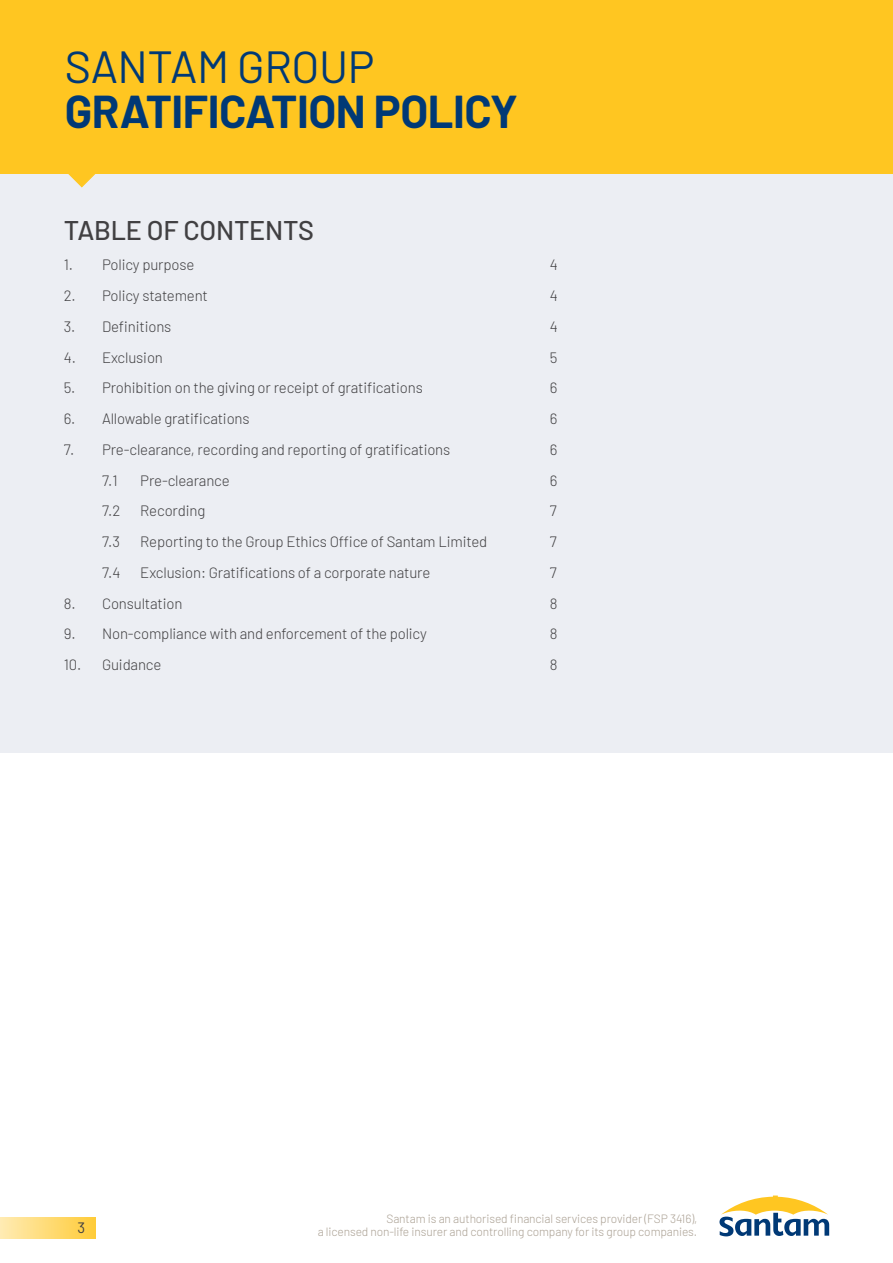
<style>
.page{position:relative;width:893px;height:1263px;background:#fff}
.page>*{position:absolute;margin:0;border:0;box-sizing:border-box;transform-origin:0 0}
.t1{font:700 45px "Barlow";letter-spacing:-.01em;color:#003976}
.t2{font:45px "Barlow";letter-spacing:-.01em;color:#003976}
.t3{font:500 27px "Barlow";letter-spacing:-.01em;color:#414042}
.t4{font:300 15px "Barlow";letter-spacing:-.01em;color:#414042}
.t5{font:15px "Barlow";color:#414042}
.t6{font:300 12px "Barlow";letter-spacing:-.01em;color:#aba194}
</style>
<div class="page">
<div style="left:0;top:0;width:893px;height:175px;background:#ffc621"></div>
<svg style="left:719px;top:1195px;width:110px;height:41px"></svg>
<div style="left:0;top:1217px;width:95px;height:21px;background:linear-gradient(to right,#ffebb4,#ffcc3a)"></div>
<div style="left:0;top:174px;width:893px;height:579px;background:#eceef3"></div>
<svg style="left:68px;top:174px;width:28px;height:14px"></svg>
<h1 class="t2" style="left:65px;top:34px;width:311px">SANTAM GROUP</h1>
<h1 class="t1" style="left:65px;top:78px;width:455px">GRATIFICATION POLICY</h1>
<h2 class="t3" style="left:64px;top:210px;width:252px">TABLE OF CONTENTS</h2>
<p class="t4" style="left:64px;top:254px;width:132px">1. Policy purpose</p>
<p class="t4" style="left:550px;top:254px;width:10px">4</p>
<p class="t4" style="left:64px;top:285px;width:146px">2. Policy statement</p>
<p class="t4" style="left:550px;top:285px;width:10px">4</p>
<p class="t4" style="left:64px;top:316px;width:109px">3. Definitions</p>
<p class="t4" style="left:550px;top:316px;width:10px">4</p>
<p class="t4" style="left:64px;top:346px;width:101px">4. Exclusion</p>
<p class="t4" style="left:550px;top:346px;width:9px">5</p>
<p class="t4" style="left:64px;top:377px;width:361px">5. Prohibition on the giving or receipt of gratifications</p>
<p class="t4" style="left:550px;top:377px;width:9px">6</p>
<p class="t4" style="left:64px;top:408px;width:187px">6. Allowable gratifications</p>
<p class="t4" style="left:550px;top:408px;width:9px">6</p>
<p class="t4" style="left:64px;top:439px;width:388px">7. Pre-clearance, recording and reporting of gratifications</p>
<p class="t4" style="left:550px;top:439px;width:9px">6</p>
<p class="t4" style="left:102px;top:469px;width:17px">7.1</p>
<p class="t4" style="left:140px;top:469px;width:91px">Pre-clearance</p>
<p class="t4" style="left:550px;top:469px;width:9px">6</p>
<p class="t4" style="left:102px;top:500px;width:20px">7.2</p>
<p class="t4" style="left:140px;top:500px;width:66px">Recording</p>
<p class="t4" style="left:550px;top:500px;width:9px">7</p>
<p class="t4" style="left:102px;top:531px;width:19px">7.3</p>
<p class="t4" style="left:140px;top:531px;width:348px">Reporting to the Group Ethics Office of Santam Limited</p>
<p class="t4" style="left:550px;top:531px;width:9px">7</p>
<p class="t4" style="left:102px;top:562px;width:20px">7.4</p>
<p class="t4" style="left:140px;top:562px;width:292px">Exclusion: Gratifications of a corporate nature</p>
<p class="t4" style="left:550px;top:562px;width:9px">7</p>
<p class="t4" style="left:64px;top:592px;width:120px">8. Consultation</p>
<p class="t4" style="left:550px;top:592px;width:9px">8</p>
<p class="t4" style="left:64px;top:623px;width:365px">9. Non-compliance with and enforcement of the policy</p>
<p class="t4" style="left:550px;top:623px;width:9px">8</p>
<p class="t4" style="left:64px;top:654px;width:99px">10. Guidance</p>
<p class="t4" style="left:550px;top:654px;width:9px">8</p>
<p class="t6" style="left:386px;top:1210px;width:312px">Santam is an authorised financial services provider (FSP 3416),</p>
<p class="t5" style="left:77px;top:1217px;width:9px">3</p>
<p class="t6" style="left:318px;top:1223px;width:381px">a licensed non-life insurer and controlling company for its group companies.</p>
</div>
